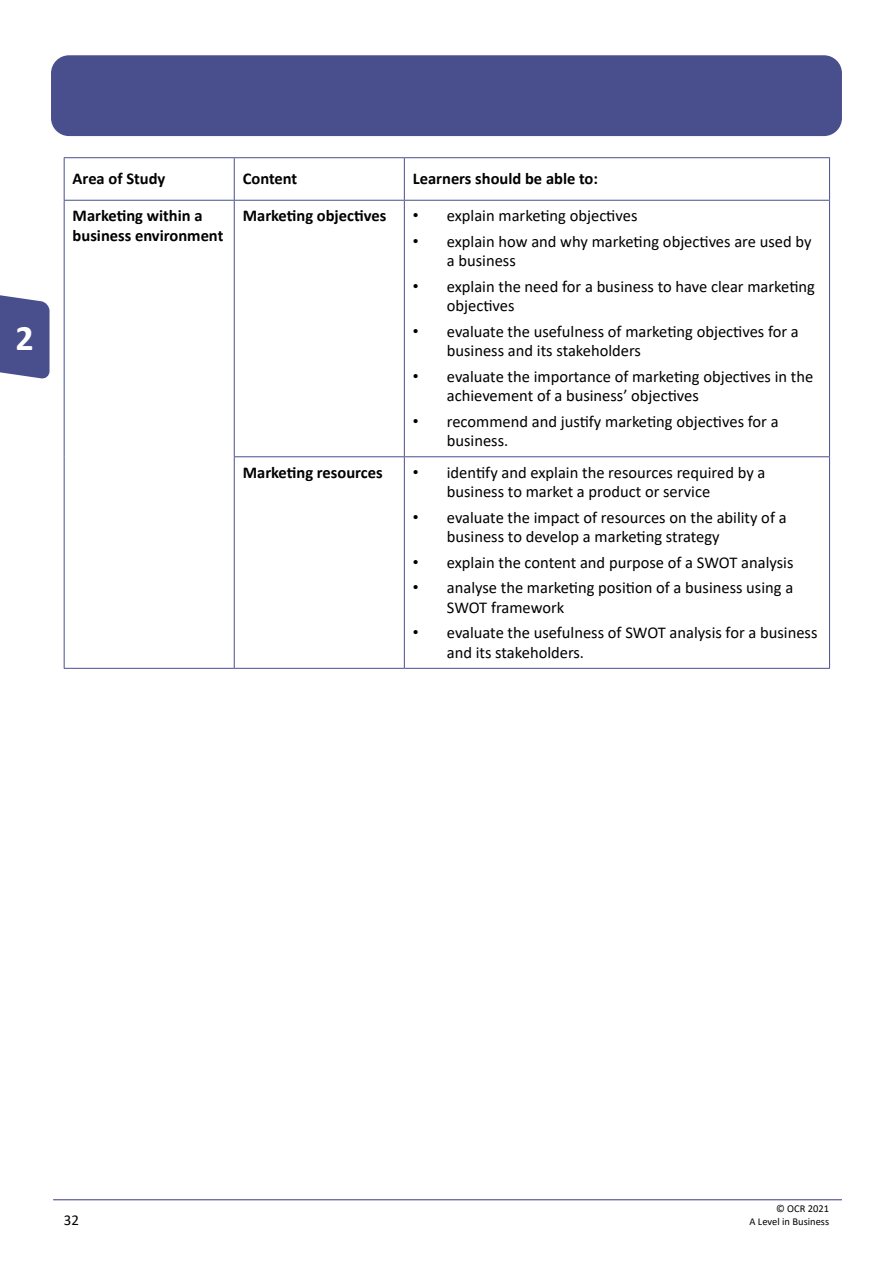
<style>
.page{position:relative;width:893px;height:1263px;background:#fff}
.page>*{position:absolute;margin:0;border:0;box-sizing:border-box;transform-origin:0 0}
.t1{font:700 36px "Calibri";color:#fff}
.t2{font:16.5px/19.5px "Calibri";color:#000}
.TableText{font:700 16.5px/19.5px "Calibri";color:#000}
.t3{font:15px "Calibri";color:#000}
.t4{font:10.5px "Calibri";color:#000}
.s1{font-family:"Arial"}
</style>
<div class="page">
<hr style="left:53px;top:1199px;width:789px;height:1px;background:#494e8d">
<div style="left:51px;top:55px;width:791px;height:81px;background:#494e8d;border-radius:18px"></div>
<svg style="left:0;top:295px;width:50px;height:84px;background:#5a5f98"></svg>
<hr style="left:234px;top:158px;width:1px;height:42px;background:#494e8d">
<hr style="left:404px;top:158px;width:1px;height:42px;background:#494e8d">
<hr style="left:404px;top:201px;width:1px;height:255px;background:#494e8d">
<hr style="left:404px;top:457px;width:1px;height:211px;background:#494e8d">
<hr style="left:64px;top:157px;width:170px;height:1px;background:#494e8d">
<hr style="left:64px;top:158px;width:1px;height:42px;background:#494e8d">
<hr style="left:234px;top:157px;width:170px;height:1px;background:#494e8d">
<hr style="left:404px;top:157px;width:426px;height:1px;background:#494e8d">
<hr style="left:829px;top:158px;width:1px;height:42px;background:#494e8d">
<hr style="left:64px;top:200px;width:170px;height:1px;background:#494e8d">
<hr style="left:234px;top:200px;width:170px;height:1px;background:#494e8d">
<hr style="left:404px;top:200px;width:426px;height:1px;background:#494e8d">
<hr style="left:829px;top:201px;width:1px;height:255px;background:#494e8d">
<hr style="left:234px;top:456px;width:170px;height:1px;background:#494e8d">
<hr style="left:404px;top:456px;width:426px;height:1px;background:#494e8d">
<hr style="left:829px;top:457px;width:1px;height:211px;background:#494e8d">
<hr style="left:234px;top:668px;width:170px;height:1px;background:#494e8d">
<hr style="left:404px;top:668px;width:426px;height:1px;background:#494e8d">
<hr style="left:64px;top:201px;width:1px;height:256px;background:#494e8d">
<hr style="left:234px;top:201px;width:1px;height:255px;background:#494e8d">
<hr style="left:64px;top:457px;width:1px;height:211px;background:#494e8d">
<hr style="left:234px;top:457px;width:1px;height:211px;background:#494e8d">
<hr style="left:64px;top:668px;width:170px;height:1px;background:#494e8d">
<h1 class="t1" style="left:16px;top:312px;width:20px">2</h1>
<p class="TableText" style="left:73px;top:169px;width:94px">Area of Study</p>
<p class="TableText" style="left:243px;top:169px;width:56px">Content</p>
<p class="TableText" style="left:413px;top:169px;width:187px">Learners should be able to:</p>
<p class="TableText" style="left:73px;top:206px;width:152px">Marketing within a business environment</p>
<p class="TableText" style="left:243px;top:206px;width:145px">Marketing objectives</p>
<p class="t2" style="left:413px;top:205px;width:226px"><span class="s1">•</span> explain marketing objectives</p>
<p class="t2" style="left:447px;top:231px;width:366px;text-indent:-34px"><span class="s1">•</span> explain how and why marketing objectives are used by a business</p>
<p class="t2" style="left:447px;top:276px;width:370px;text-indent:-34px"><span class="s1">•</span> explain the need for a business to have clear marketing objectives</p>
<p class="t2" style="left:447px;top:321px;width:353px;text-indent:-34px"><span class="s1">•</span> evaluate the usefulness of marketing objectives for a business and its stakeholders</p>
<p class="t2" style="left:447px;top:366px;width:368px;text-indent:-34px"><span class="s1">•</span> evaluate the importance of marketing objectives in the achievement of a business’ objectives</p>
<p class="t2" style="left:447px;top:411px;width:333px;text-indent:-34px"><span class="s1">•</span> recommend and justify marketing objectives for a business.</p>
<p class="TableText" style="left:243px;top:462px;width:141px">Marketing resources</p>
<p class="t2" style="left:447px;top:462px;width:320px;text-indent:-34px"><span class="s1">•</span> identify and explain the resources required by a business to market a product or service</p>
<p class="t2" style="left:447px;top:507px;width:341px;text-indent:-34px"><span class="s1">•</span> evaluate the impact of resources on the ability of a business to develop a marketing strategy</p>
<p class="t2" style="left:413px;top:552px;width:382px"><span class="s1">•</span> explain the content and purpose of a SWOT analysis</p>
<p class="t2" style="left:447px;top:577px;width:348px;text-indent:-34px"><span class="s1">•</span> analyse the marketing position of a business using a<br>SWOT framework</p>
<p class="t2" style="left:447px;top:622px;width:372px;text-indent:-34px"><span class="s1">•</span> evaluate the usefulness of SWOT analysis for a business and its stakeholders.</p>
<p class="t4" style="left:776px;top:1201px;width:55px">© OCR 2021</p>
<p class="t3" style="left:64px;top:1209px;width:17px">32</p>
<p class="t4" style="left:749px;top:1214px;width:81px">A Level in Business</p>
</div>
